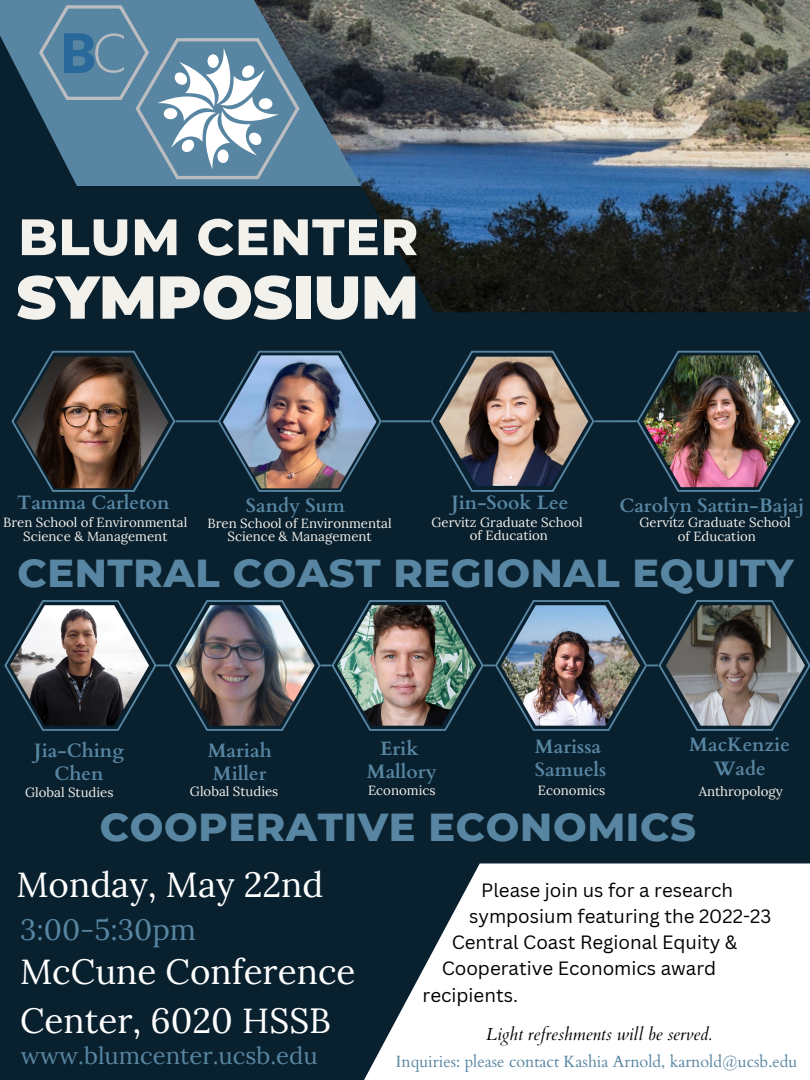
<style>
.page{position:relative;width:810px;height:1080px;background:#09202e}
.page>*{position:absolute;margin:0;border:0;box-sizing:border-box;transform-origin:0 0}
.t1{font:900 60.44px "Montserrat";color:#f2f1ec}
.t2{font:800 51.06px "Montserrat";letter-spacing:.015em;color:#f2f1ec}
.t3{font:800 39.81px "Montserrat";letter-spacing:.015em;color:#5886a2}
.t4{font:35px/48.6px "Lora";color:#fff}
.t5{font:29.31px "Lora";color:#5886a2}
.t6{font:23.88px "Lora";color:#5886a2}
.t7{font:700 19.38px/23.4px "Cardo";color:#5886a2;text-align:center}
.t8{font:18.75px "Canva Sans";color:#000}
.t9{font:italic 17.5px "Cardo";color:#000}
.t10{font:16.25px "Cardo";color:#5886a2}
.t11{font:13.25px/13.1px "Lora";color:#f2f1ec;text-align:center}
.s1{color:#fff}
.s2{color:#09202e}
</style>
<div class="page">
<svg style="left:0;top:0;width:240px;height:186px;fill:#5886a2"></svg>
<img style="left:240px;top:0;width:570px;height:312px">
<svg style="left:364px;top:863px;width:446px;height:217px;background:#dee1e3"></svg>
<svg style="left:11px;top:351px;width:164px;height:141px"></svg>
<svg style="left:218px;top:351px;width:164px;height:141px"></svg>
<img style="left:17px;top:357px;width:151px;height:131px">
<hr style="left:176px;top:420px;width:42px;height:2px;background:#5886a2">
<hr style="left:382px;top:420px;width:48px;height:2px;background:#5886a2">
<svg style="left:39px;top:5px;width:261px;height:174px;background:#6f92a8"></svg>
<img style="left:65px;top:33px;width:59px;height:39px">
<svg style="left:430px;top:351px;width:164px;height:141px"></svg>
<svg style="left:637px;top:351px;width:164px;height:141px"></svg>
<hr style="left:595px;top:420px;width:42px;height:2px;background:#5886a2">
<img style="left:643px;top:355px;width:152px;height:132px">
<img style="left:439px;top:357px;width:149px;height:129px">
<img style="left:223px;top:355px;width:153px;height:133px">
<img style="left:4px;top:600px;width:806px;height:131px">
<h2 class="t2" style="left:18px;top:206px;width:401px">BLUM CENTER</h2>
<h1 class="t1" style="left:17px;top:260px;width:404px">SYMPOSIUM</h1>
<h3 class="t7" style="left:17px;top:491px;width:154px">Tamma Carleton</h3>
<p class="t11" style="left:3px;top:516px;width:186px">Bren School of Environmental<br>Science &amp; Management</p>
<h3 class="t7" style="left:246px;top:494px;width:101px">Sandy Sum</h3>
<h3 class="t7" style="left:451px;top:492px;width:118px">Jin-Sook Lee</h3>
<h3 class="t7" style="left:619px;top:494px;width:187px">Carolyn Sattin-Bajaj</h3>
<p class="t11" style="left:432px;top:515px;width:153px">Gervitz Graduate School of Education</p>
<p class="t11" style="left:208px;top:517px;width:186px">Bren School of Environmental<br>Science &amp; Management</p>
<p class="t11" style="left:639px;top:516px;width:153px">Gervitz Graduate School of Education</p>
<h3 class="t3" style="left:17px;top:548px;width:778px">CENTRAL COAST REGIONAL EQUITY</h3>
<h3 class="t7" style="left:34px;top:739px;width:91px">Jia-Ching<br>Chen</h3>
<h3 class="t7" style="left:208px;top:739px;width:66px;text-align:left">Mariah<br>Miller</h3>
<h3 class="t7" style="left:367px;top:737px;width:71px">Erik<br>Mallory</h3>
<h3 class="t7" style="left:535px;top:735px;width:73px;text-align:left">Marissa<br>Samuels</h3>
<h3 class="t7" style="left:689px;top:733px;width:102px">MacKenzie<br>Wade</h3>
<p class="t11" style="left:25px;top:786px;width:90px">Global Studies</p>
<p class="t11" style="left:368px;top:783px;width:69px">Economics</p>
<p class="t11" style="left:699px;top:785px;width:86px">Anthropology</p>
<p class="t11" style="left:190px;top:785px;width:90px">Global Studies</p>
<p class="t11" style="left:538px;top:784px;width:69px">Economics</p>
<h3 class="t3" style="left:100px;top:803px;width:598px">COOPERATIVE ECONOMICS</h3>
<h3 class="t4" style="left:17px;top:859px;width:308px">Monday, May 22nd</h3>
<h3 class="t5" style="left:20px;top:911px;width:177px">3:00-5:30pm</h3>
<h3 class="t4" style="left:20px;top:947px;width:337px">McCune Conference<br>Center, 6020 HSSB</h3>
<h3 class="t6" style="left:21px;top:1040px;width:298px">www.blumcenter.ucsb.edu</h3>
<h3 class="t8" style="left:481px;top:877px;width:253px">Please join us for a research</h3>
<h3 class="t8" style="left:469px;top:903px;width:304px">symposium featuring the 2022-23</h3>
<h3 class="t8" style="left:452px;top:929px;width:344px">Central Coast Regional Equity &amp; <span class="s1">C o</span></h3>
<h3 class="t8" style="left:394px;top:955px;width:347px"><span class="s2">Co</span> Cooperative Economics award <span class="s1">re</span></h3>
<h3 class="t8" style="left:394px;top:982px;width:125px"><span class="s2">I</span> recipients.</h3>
<h3 class="t9" style="left:486px;top:1023px;width:227px">Light refreshments will be served.</h3>
<p class="t10" style="left:396px;top:1051px;width:403px">Inquiries: please contact Kashia Arnold, karnold@ucsb.edu</p>
</div>
